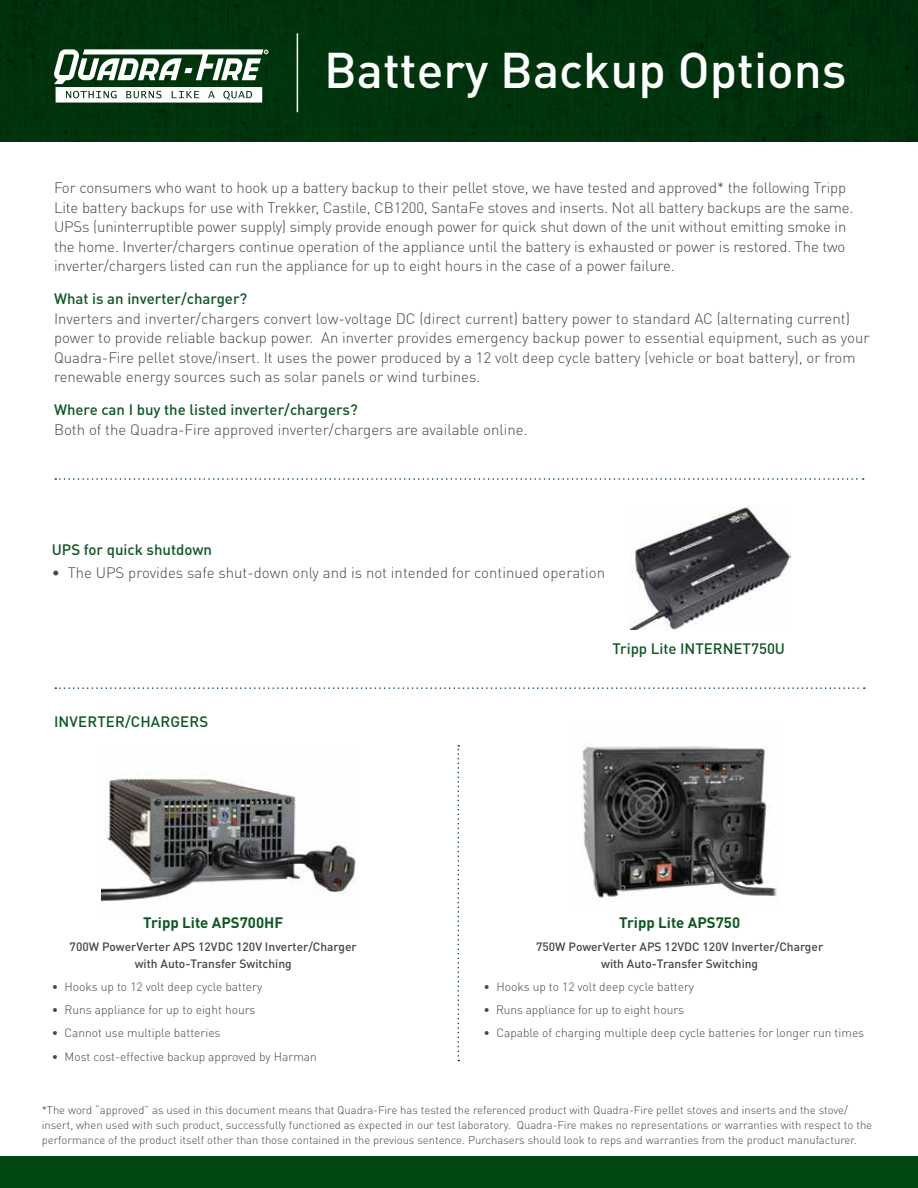
<style>
.page{position:relative;width:918px;height:1188px;background:#fff}
.page>*{position:absolute;margin:0;border:0;box-sizing:border-box;transform-origin:0 0}
.t1{font:500 49.5px "DIN Pro";color:#fff}
.t2{font:300 15px/19.5px "DIN Pro";letter-spacing:-.01em;color:#464547}
.t3{font:500 15px "DIN Pro";color:#0f5724}
.t4{font:700 15px "DIN Pro";color:#0f5724}
.t5{font:300 12px "DIN Pro";color:#464547}
.t6{font:500 12px/16.5px "DIN Pro";color:#464547;text-align:center}
.t7{font:300 11.25px/15px "DIN Pro";color:#464547}
</style>
<div class="page">
<div style="left:0;top:0;width:918px;height:141px;background:#00320c"></div>
<hr style="left:297px;top:33px;width:1px;height:79px;background:#fff">
<svg style="left:458px;top:745px;width:1px;height:316px"></svg>
<svg style="left:55px;top:478px;width:809px;height:2px"></svg>
<svg style="left:55px;top:687px;width:810px;height:2px"></svg>
<img style="left:630px;top:505px;width:161px;height:125px">
<img style="left:101px;top:774px;width:254px;height:127px">
<img style="left:582px;top:742px;width:195px;height:156px">
<svg style="left:54px;top:49px;width:214px;height:54px"></svg>
<div style="left:0;top:1156px;width:918px;height:32px;background:#004712"></div>
<h1 class="t1" style="left:324px;top:36px;width:524px">Battery Backup Options</h1>
<p class="t2" style="left:54px;top:178px;width:801px">For consumers who want to hook up a battery backup to their pellet stove, we have tested and approved* the following Tripp Lite battery backups for use with Trekker, Castile, CB1200, SantaFe stoves and inserts. Not all battery backups are the same.<br>UPSs (uninterruptible power supply) simply provide enough power for quick shut down of the unit without emitting smoke in the home. Inverter/chargers continue operation of the appliance until the battery is exhausted or power is restored. The two inverter/chargers listed can run the appliance for up to eight hours in the case of a power failure.</p>
<p class="t3" style="left:54px;top:289px;width:195px">What is an inverter/charger?</p>
<p class="t2" style="left:54px;top:308px;width:817px">Inverters and inverter/chargers convert low-voltage DC (direct current) battery power to standard AC (alternating current) power to provide reliable backup power. An inverter provides emergency backup power to essential equipment, such as your Quadra-Fire pellet stove/insert. It uses the power produced by a 12 volt deep cycle battery (vehicle or boat battery), or from renewable energy sources such as solar panels or wind turbines.</p>
<p class="t3" style="left:54px;top:400px;width:305px">Where can I buy the listed inverter/chargers?</p>
<p class="t2" style="left:54px;top:419px;width:475px">Both of the Quadra-Fire approved inverter/chargers are available online.</p>
<p class="t3" style="left:52px;top:539px;width:162px">UPS for quick shutdown</p>
<p class="t2" style="left:52px;top:563px;width:555px">• The UPS provides safe shut-down only and is not intended for continued operation</p>
<p class="t3" style="left:54px;top:712px;width:156px">INVERTER/CHARGERS</p>
<p class="t3" style="left:612px;top:638px;width:174px">Tripp Lite INTERNET750U</p>
<p class="t4" style="left:143px;top:912px;width:142px">Tripp Lite APS700HF</p>
<p class="t6" style="left:70px;top:938px;width:289px">700W PowerVerter APS 12VDC 120V Inverter/Charger with Auto-Transfer Switching</p>
<p class="t5" style="left:52px;top:978px;width:212px">• Hooks up to 12 volt deep cycle battery</p>
<p class="t5" style="left:52px;top:1002px;width:205px">• Runs appliance for up to eight hours</p>
<p class="t5" style="left:52px;top:1025px;width:170px">• Cannot use multiple batteries</p>
<p class="t5" style="left:52px;top:1048px;width:267px">• Most cost-effective backup approved by Harman</p>
<p class="t4" style="left:619px;top:912px;width:123px">Tripp Lite APS750</p>
<p class="t6" style="left:536px;top:938px;width:289px">750W PowerVerter APS 12VDC 120V Inverter/Charger with Auto-Transfer Switching</p>
<p class="t5" style="left:484px;top:978px;width:212px">• Hooks up to 12 volt deep cycle battery</p>
<p class="t5" style="left:484px;top:1002px;width:202px">• Runs appliance for up to eight hours</p>
<p class="t5" style="left:484px;top:1025px;width:382px">• Capable of charging multiple deep cycle batteries for longer run times</p>
<p class="t7" style="left:42px;top:1102px;width:832px">*The word “approved” as used in this document means that Quadra-Fire has tested the referenced product with Quadra-Fire pellet stoves and inserts and the stove/ insert, when used with such product, successfully functioned as expected in our test laboratory. Quadra-Fire makes no representations or warranties with respect to the performance of the product itself other than those contained in the previous sentence. Purchasers should look to reps and warranties from the product manufacturer.</p>
</div>
